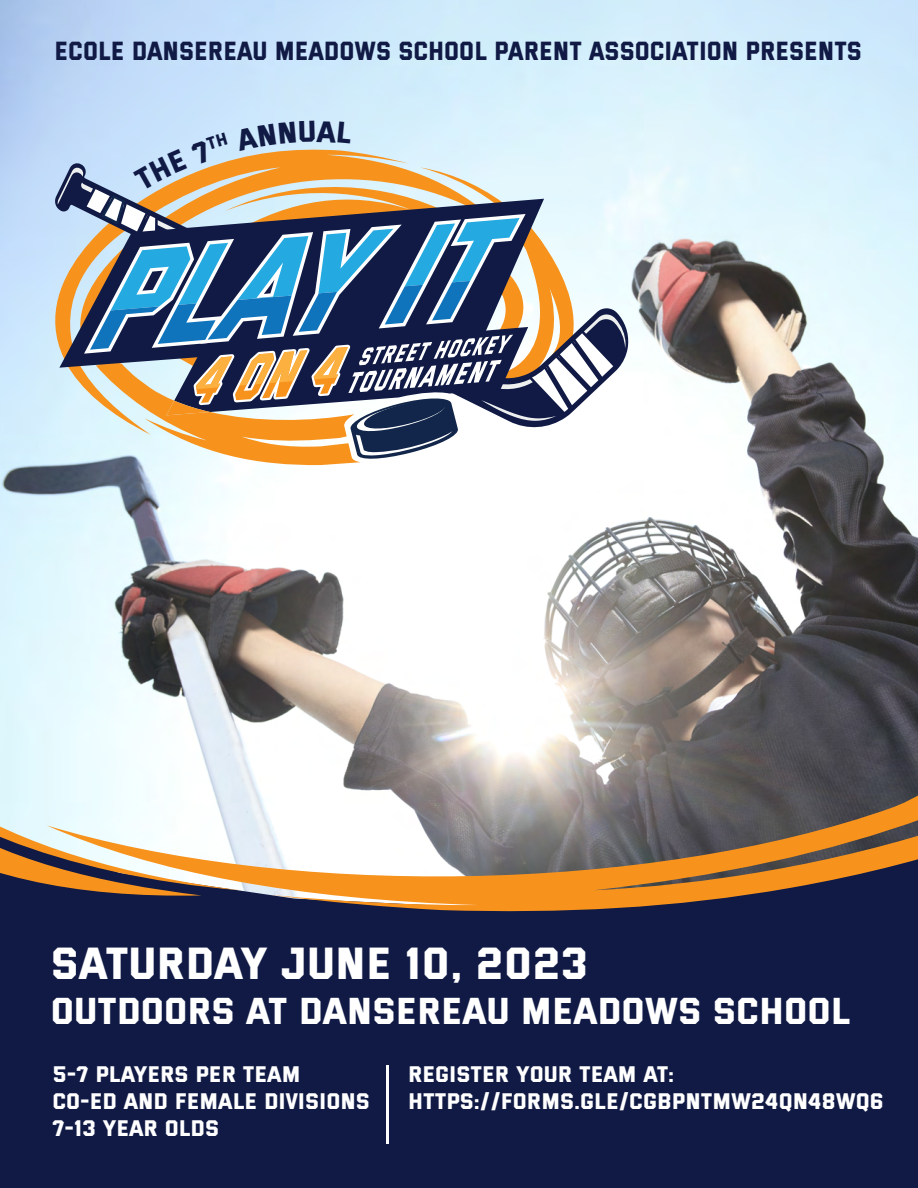
<style>
.page{position:relative;width:918px;height:1188px;background:#fff}
.page>*{position:absolute;margin:0;border:0;box-sizing:border-box;transform-origin:0 0}
.t1{font:45px "Versa Versa";color:#fff}
.t2{font:37.5px "Versa Versa";color:#fff}
.t3{font:26.25px "Versa Versa";color:#101a45;scale:.92 1}
.t4{font:22.5px/27px "Versa Versa";color:#fff}
</style>
<div class="page">
<img style="left:0;top:0;width:918px;height:808px">
<div style="left:0;top:898px;width:918px;height:290px;background:#101a45"></div>
<svg style="left:0;top:799px;width:241px;height:99px"></svg>
<svg style="left:47px;top:808px;width:871px;height:106px"></svg>
<hr style="left:387px;top:1065px;width:2px;height:78px;background:#fff">
<svg style="left:884px;top:751px;width:34px;height:69px;background:#6a543e"></svg>
<svg style="left:18px;top:121px;width:601px;height:345px;background:#9fa5a9"></svg>
<p class="t3" style="left:55px;top:36px;width:879px">ECOLE DANSEREAU MEADOWS SCHOOL PARENT ASSOCIATION PRESENTS</p>
<h1 class="t1" style="left:51px;top:937px;width:539px">SATURDAY JUNE 10, 2023</h1>
<h2 class="t2" style="left:51px;top:989px;width:801px">OUTDOORS AT DANSEREAU MEADOWS SCHOOL</h2>
<p class="t4" style="left:52px;top:1061px;width:319px">5-7 PLAYERS PER TEAM<br>CO-ED AND FEMALE DIVISIONS<br>7-13 YEAR OLDS</p>
<p class="t4" style="left:408px;top:1061px;width:477px">REGISTER YOUR TEAM AT:<br>HTTPS://FORMS.GLE/CGBPNTMW24QN48WQ6</p>
</div>
